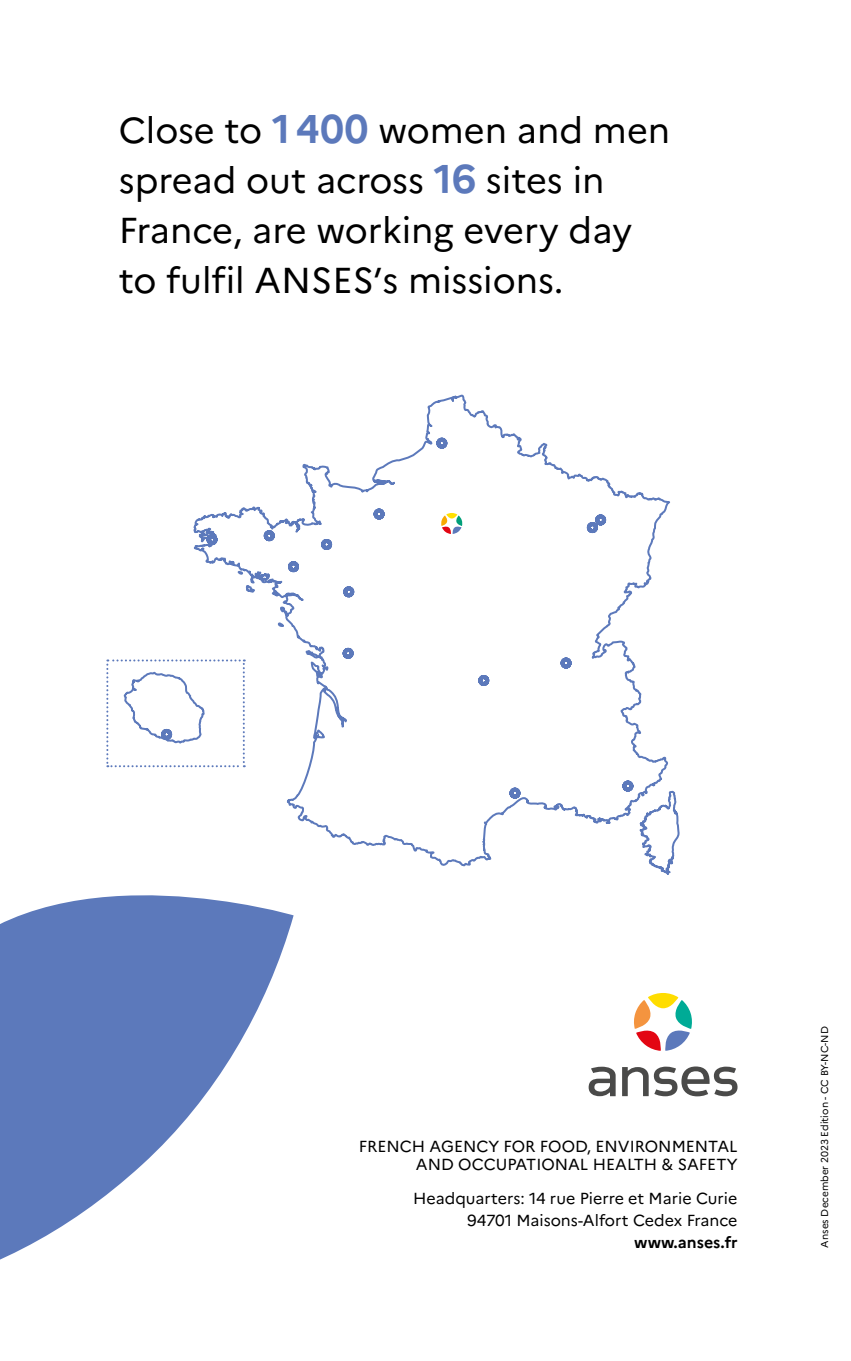
<style>
.page{position:relative;width:851px;height:1361px;background:#fff}
.page>*{position:absolute;margin:0;border:0;box-sizing:border-box;transform-origin:0 0}
.t1{font:36px/50px "Marianne";color:#000}
.t2{font:16px/18px "Marianne";color:#000;text-align:right}
.t3{font:700 16px "Marianne";color:#000}
.t4{font:10px "Marianne";color:#000}
.s1{font-weight:700;font-size:40px;color:#5c79bb}
</style>
<div class="page">
<svg style="left:0;top:895px;width:252px;height:365px;fill:#5c79bb"></svg>
<svg style="left:634px;top:1000px;width:58px;height:51px"></svg>
<svg style="left:622px;top:1066px;width:115px;height:30px"></svg>
<svg style="left:588px;top:1066px;width:27px;height:30px"></svg>
<svg style="left:192px;top:394px;width:488px;height:627px"></svg>
<svg style="left:106px;top:659px;width:139px;height:108px"></svg>
<h1 class="t1" style="left:119px;top:103px;width:553px">Close to <span class="s1">1 400</span> women and men spread out across <span class="s1">16</span> sites in<br>France, are working every day to fulfil ANSES’s missions.</h1>
<p class="t2" style="left:359px;top:1136px;width:380px">FRENCH AGENCY FOR FOOD, ENVIRONMENTAL<br>AND OCCUPATIONAL HEALTH &amp; SAFETY</p>
<p class="t2" style="left:413px;top:1185px;width:326px;line-height:22px">Headquarters: 14 rue Pierre et Marie Curie<br>94701 Maisons-Alfort Cedex France</p>
<p class="t3" style="left:634px;top:1229px;width:105px">www.anses.fr</p>
<p class="t4" style="left:816px;top:1247px;width:223px;rotate:-90deg">Anses December 2023 Edition - CC BY-NC-ND</p>
</div>
